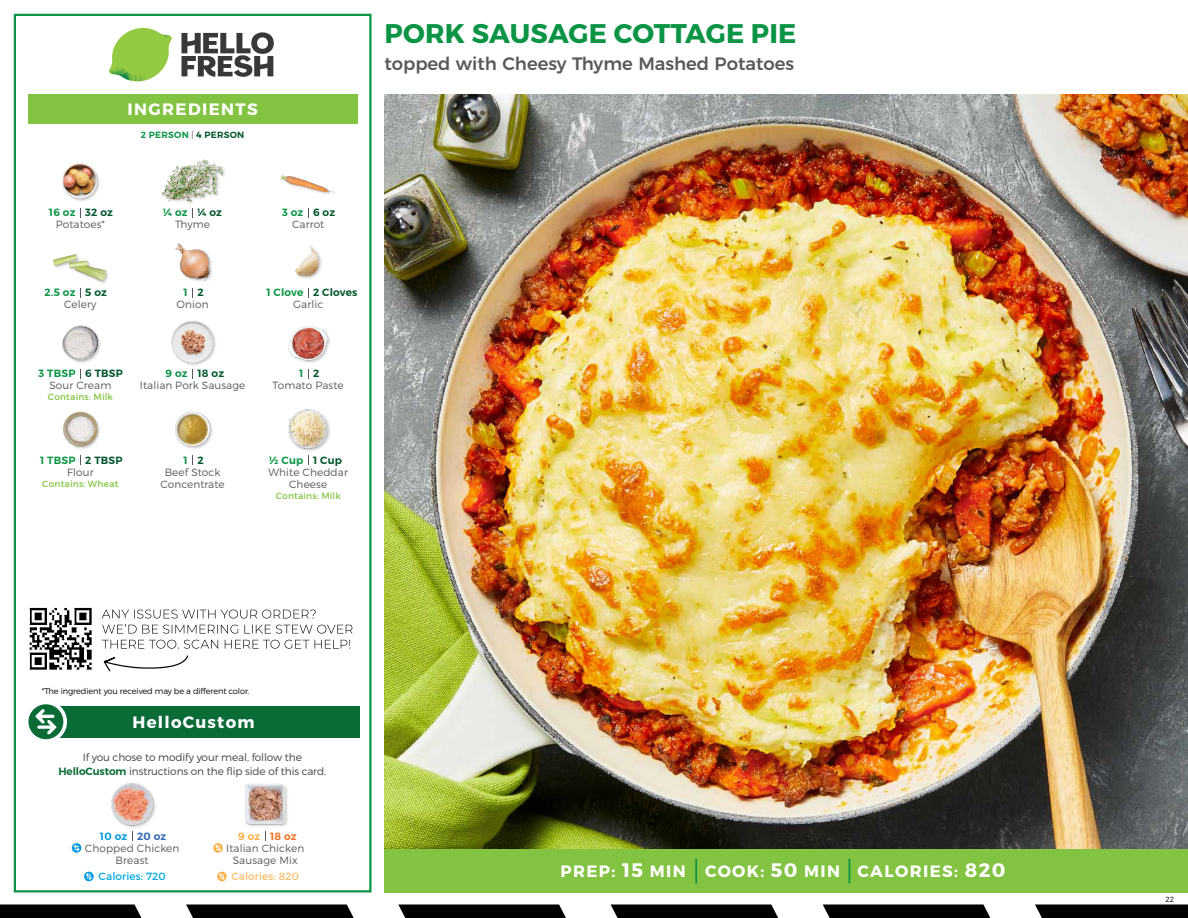
<style>
.page{position:relative;width:1188px;height:918px;background:#fff}
.page>*{position:absolute;margin:0;border:0;box-sizing:border-box;transform-origin:0 0}
.t1{font:700 27px "Montserrat";letter-spacing:.01em;color:#0b9446}
.t2{font:500 18px "Montserrat";color:#58595b}
.t3{font:700 16.5px "Montserrat";letter-spacing:.085em;color:#fff}
.t4{font:300 10.5px/12px "Montserrat";letter-spacing:.01em;color:#58595b;text-align:center}
.t5{font:300 10.5px/13.5px "Montserrat";letter-spacing:-.01em;color:#414042;text-align:center}
.t6{font:600 10.5px "Montserrat";letter-spacing:.02em;color:#00562c}
.t7{font:600 10.5px "Montserrat";letter-spacing:.02em;color:#0b9446}
.t8{font:10.5px "Montserrat";letter-spacing:.01em;color:#00a8e3}
.t9{font:10.5px "Montserrat";letter-spacing:.01em;color:#fabe6b}
.t10{font:600 10.5px "Montserrat";letter-spacing:.02em;color:#009bdf}
.t11{font:600 10.5px "Montserrat";color:#f37121}
.t12{font:9px "Montserrat";letter-spacing:.02em;color:#82c341}
.t13{font:600 9px "Montserrat";letter-spacing:.03em;color:#0b9446}
.t14{font:300 8.25px "Montserrat";letter-spacing:-.015em;color:#000}
.t15{font:300 7.5px "Montserrat";color:#000}
.s1{font-weight:300;color:#58595b}
.s2{color:#00562c}
.s3{font-weight:600;color:#0b6b37}
.s4{color:#3069b3}
.s5{color:#f8af45}
.s6{font-size:19.5px}
</style>
<div class="page">
<svg style="left:0;top:904px;width:141px;height:14px;background:#0e0f0f"></svg>
<svg style="left:186px;top:904px;width:168px;height:14px;background:#131414"></svg>
<svg style="left:398px;top:904px;width:168px;height:14px;background:#131414"></svg>
<svg style="left:611px;top:904px;width:167px;height:14px;background:#121313"></svg>
<svg style="left:823px;top:904px;width:167px;height:14px;background:#121313"></svg>
<svg style="left:1035px;top:904px;width:153px;height:14px;background:#0e0f0f"></svg>
<div style="left:384px;top:849px;width:804px;height:43px;background:#82c341"></div>
<svg style="left:181px;top:32px;width:93px;height:45px"></svg>
<svg style="left:114px;top:28px;width:55px;height:36px"></svg>
<img style="left:143px;top:28px;width:29px;height:24px">
<img style="left:112px;top:48px;width:54px;height:10px">
<img style="left:109px;top:52px;width:55px;height:30px">
<img style="left:142px;top:58px;width:24px;height:23px">
<div style="left:28px;top:94px;width:330px;height:30px;background:#82c341"></div>
<div style="left:14px;top:14px;width:358px;height:878px;border:2px solid #0b9446"></div>
<img style="left:384px;top:94px;width:804px;height:755px">
<img style="left:175px;top:243px;width:37px;height:39px">
<img style="left:295px;top:245px;width:27px;height:34px">
<div style="left:162px;top:159px;width:64px;height:46px;background:#000;opacity:.2"></div>
<img style="left:163px;top:159px;width:59px;height:43px">
<img style="left:281px;top:175px;width:54px;height:19px">
<img style="left:53px;top:254px;width:55px;height:29px">
<img style="left:62px;top:163px;width:38px;height:38px">
<div style="left:171px;top:320px;width:46px;height:46px;background:#000;opacity:.2"></div>
<img style="left:171px;top:321px;width:46px;height:43px">
<img style="left:288px;top:326px;width:42px;height:37px">
<img style="left:62px;top:325px;width:38px;height:38px">
<img style="left:175px;top:411px;width:38px;height:38px">
<img style="left:288px;top:409px;width:42px;height:42px">
<img style="left:63px;top:411px;width:37px;height:38px">
<div style="left:33px;top:706px;width:327px;height:31px;background:#0b6b37"></div>
<div style="left:25px;top:701px;width:42px;height:42px;background:#fff;border-radius:50%"></div>
<div style="left:28px;top:704px;width:35px;height:35px;background:#0a6b37;border-radius:50%"></div>
<svg style="left:35px;top:709px;width:22px;height:26px"></svg>
<div style="left:111px;top:784px;width:46px;height:45px;background:#000;opacity:.2"></div>
<img style="left:111px;top:783px;width:46px;height:43px">
<svg style="left:72px;top:843px;width:9px;height:10px"></svg>
<svg style="left:74px;top:844px;width:6px;height:7px"></svg>
<svg style="left:84px;top:872px;width:10px;height:9px"></svg>
<svg style="left:86px;top:873px;width:6px;height:7px"></svg>
<div style="left:245px;top:784px;width:44px;height:44px;background:#f4f4f4"></div>
<img style="left:245px;top:783px;width:44px;height:43px">
<hr style="left:695px;top:859px;width:2px;height:25px;background:#0b9446">
<svg style="left:849px;top:859px;width:1px;height:25px"></svg>
<img style="left:29px;top:607px;width:63px;height:63px">
<svg style="left:104px;top:655px;width:84px;height:17px"></svg>
<svg style="left:102px;top:640px;width:248px;height:9px"></svg>
<svg style="left:102px;top:610px;width:251px;height:24px"></svg>
<svg style="left:213px;top:843px;width:10px;height:10px"></svg>
<svg style="left:215px;top:844px;width:6px;height:7px"></svg>
<svg style="left:217px;top:872px;width:10px;height:9px"></svg>
<svg style="left:219px;top:873px;width:6px;height:7px"></svg>
<h3 class="t3" style="left:128px;top:99px;width:132px">INGREDIENTS</h3>
<p class="t13" style="left:141px;top:129px;width:105px">2 PERSON <span class="s1">|</span> <span class="s2">4 PERSON</span></p>
<h1 class="t1" style="left:385px;top:17px;width:413px">PORK SAUSAGE COTTAGE PIE</h1>
<h2 class="t2" style="left:384px;top:49px;width:411px">topped with Cheesy Thyme Mashed Potatoes</h2>
<p class="t7" style="left:49px;top:206px;width:28px">16 oz</p>
<p class="t6" style="left:85px;top:206px;width:29px">32 oz</p>
<p class="t6" style="left:198px;top:206px;width:26px">¼ oz</p>
<p class="t6" style="left:313px;top:206px;width:24px">6 oz</p>
<p class="t7" style="left:163px;top:206px;width:26px">¼ oz</p>
<p class="t7" style="left:282px;top:206px;width:23px">3 oz</p>
<p class="t4" style="left:56px;top:218px;width:51px">Potatoes*</p>
<p class="t4" style="left:175px;top:218px;width:36px">Thyme</p>
<p class="t4" style="left:292px;top:218px;width:34px">Carrot</p>
<p class="t7" style="left:45px;top:286px;width:32px">2.5 oz</p>
<p class="t6" style="left:85px;top:286px;width:23px">5 oz</p>
<p class="t7" style="left:184px;top:286px;width:6px">1</p>
<p class="t7" style="left:266px;top:286px;width:38px">1 Clove</p>
<p class="t6" style="left:198px;top:286px;width:8px">2</p>
<p class="t6" style="left:313px;top:286px;width:46px">2 Cloves</p>
<p class="t4" style="left:64px;top:298px;width:34px">Celery</p>
<p class="t4" style="left:177px;top:298px;width:34px">Onion</p>
<p class="t4" style="left:293px;top:298px;width:32px">Garlic</p>
<p class="t7" style="left:39px;top:367px;width:38px">3 TBSP</p>
<p class="t6" style="left:85px;top:367px;width:39px">6 TBSP</p>
<p class="t7" style="left:166px;top:367px;width:24px">9 oz</p>
<p class="t7" style="left:299px;top:367px;width:6px">1</p>
<p class="t6" style="left:198px;top:367px;width:28px">18 oz</p>
<p class="t6" style="left:313px;top:367px;width:8px">2</p>
<p class="t4" style="left:49px;top:379px;width:63px">Sour Cream</p>
<p class="t12" style="left:48px;top:391px;width:67px">Contains: Milk</p>
<p class="t4" style="left:140px;top:379px;width:107px">Italian Pork Sausage</p>
<p class="t4" style="left:273px;top:379px;width:73px">Tomato Paste</p>
<p class="t7" style="left:40px;top:453px;width:37px">1 TBSP</p>
<p class="t6" style="left:85px;top:453px;width:39px">2 TBSP</p>
<p class="t6" style="left:198px;top:453px;width:8px">2</p>
<p class="t6" style="left:313px;top:453px;width:31px">1 Cup</p>
<p class="t7" style="left:184px;top:453px;width:6px">1</p>
<p class="t7" style="left:269px;top:453px;width:36px">½ Cup</p>
<p class="t4" style="left:67px;top:466px;width:28px">Flour</p>
<p class="t12" style="left:42px;top:478px;width:78px">Contains: Wheat</p>
<p class="t4" style="left:160px;top:466px;width:66px">Beef Stock<br>Concentrate</p>
<p class="t4" style="left:268px;top:466px;width:81px">White Cheddar<br>Cheese</p>
<p class="t12" style="left:276px;top:490px;width:67px">Contains: Milk</p>
<p class="t14" style="left:42px;top:686px;width:209px">*The ingredient you received may be a different color.</p>
<h3 class="t3" style="left:133px;top:712px;width:123px">HelloCustom</h3>
<p class="t5" style="left:58px;top:750px;width:269px">If you chose to modify your meal, follow the<br><span class="s3">HelloCustom</span> instructions on the flip side of this card.</p>
<p class="t10" style="left:100px;top:830px;width:68px">10 oz <span class="s4">20 oz</span></p>
<p class="t4" style="left:85px;top:842px;width:96px">Chopped Chicken<br>Breast</p>
<p class="t8" style="left:99px;top:870px;width:68px">Calories: 720</p>
<p class="t11" style="left:238px;top:830px;width:60px"><span class="s5">9 oz</span> 18 oz</p>
<p class="t4" style="left:226px;top:842px;width:80px">Italian Chicken<br>Sausage Mix</p>
<p class="t9" style="left:231px;top:870px;width:69px">Calories: 820</p>
<h3 class="t3" style="left:560px;top:861px;width:447px">PREP: <span class="s6">15</span> MIN COOK: <span class="s6">50</span> MIN CALORIES: <span class="s6">820</span></h3>
<p class="t15" style="left:1166px;top:895px;width:10px">22</p>
</div>
